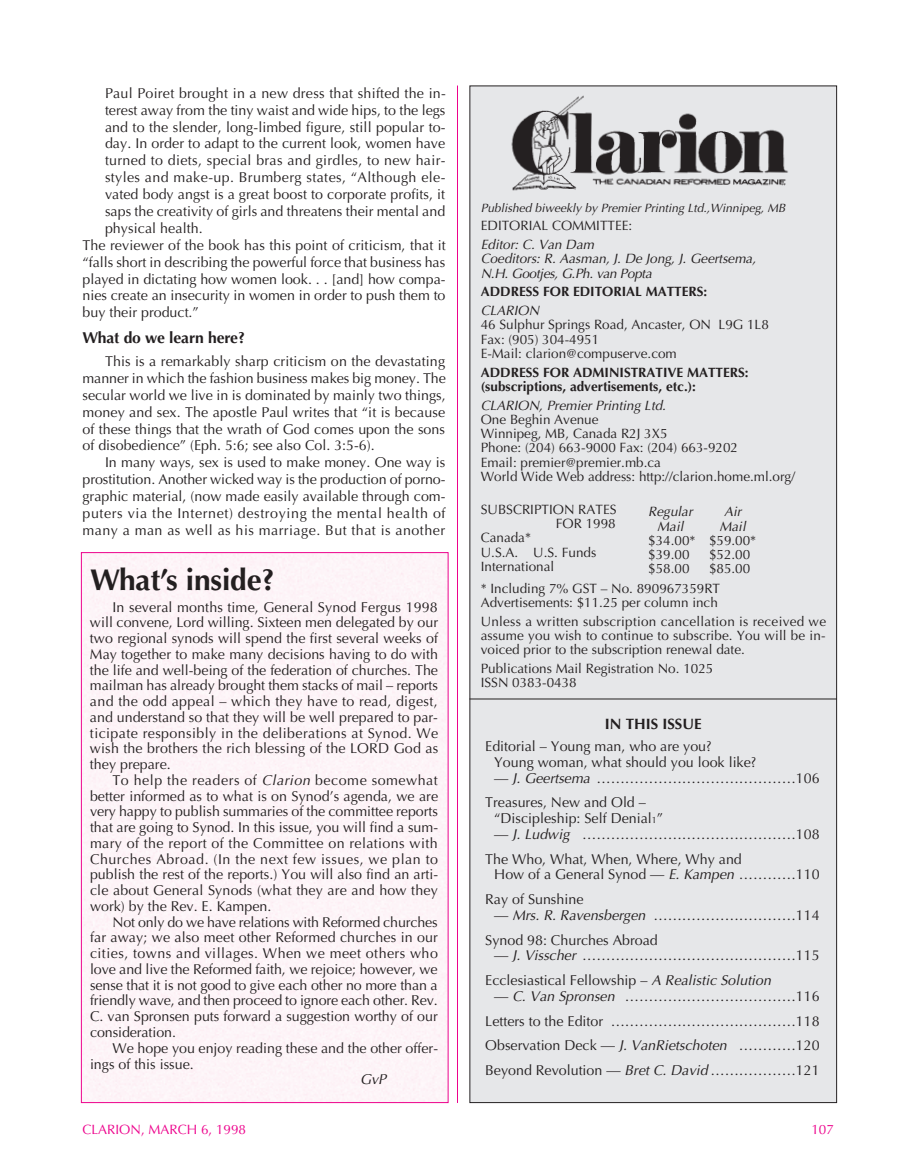
<style>
.page{position:relative;width:918px;height:1175px;background:#fff}
.page>*{position:absolute;margin:0;border:0;box-sizing:border-box;transform-origin:0 0}
.t1{font:700 30px "Optima";letter-spacing:-.005em;color:#231f20}
.t2{font:700 15.75px "Optima";letter-spacing:-.005em;color:#231f20}
.t3{font:700 15px "Optima";color:#231f20}
.t4{font:14.25px/15.8px "Optima";color:#231f20}
.t5{font:14.25px "Optima";letter-spacing:.025em;color:#231f20}
.t6{font:14.25px "Optima";letter-spacing:.02em;color:#231f20}
.t7{font:italic 14.25px "Optima";color:#231f20}
.t8{font:13.5px/14.2px "Optima";color:#231f20}
.t9{font:italic 13.5px/14.2px "Optima";color:#231f20;text-align:center}
.t10{font:700 13.5px/14.2px "Optima";color:#231f20}
.t11{font:13.5px "Optima";color:#ed028c}
.t12{font:italic 12px "Optima";color:#231f20}
.s1{font-style:italic}
.s2{font-size:9px}
</style>
<div class="page">
<hr style="left:457px;top:86px;width:1px;height:1016px;background:#ed028c">
<div style="left:470px;top:86px;width:366px;height:1016px;background:#e6e7e9"></div>
<img style="left:511px;top:95px;width:277px;height:96px">
<hr style="left:470px;top:698px;width:367px;height:1px;background:#231f20">
<p class="t6" style="left:105px;top:87px;width:342px">Paul Poiret brought in a new dress that shifted the in-</p>
<p class="t4" style="left:105px;top:103px;width:342px">terest away from the tiny waist and wide hips, to the legs</p>
<p class="t4" style="left:105px;top:120px;width:342px">and to the slender, long-limbed figure, still popular to-</p>
<p class="t4" style="left:105px;top:137px;width:342px">day. In order to adapt to the current look, women have</p>
<p class="t5" style="left:105px;top:155px;width:342px">turned to diets, special bras and girdles, to new hair-</p>
<p class="t5" style="left:105px;top:171px;width:342px">styles and make-up. Brumberg states, “Although ele-</p>
<p class="t4" style="left:105px;top:188px;width:342px">vated body angst is a great boost to corporate profits, it</p>
<p class="t4" style="left:105px;top:205px;width:342px">saps the creativity of girls and threatens their mental and</p>
<p class="t4" style="left:105px;top:221px;width:99px">physical health.</p>
<p class="t4" style="left:82px;top:238px;width:365px">The reviewer of the book has this point of criticism, that it</p>
<p class="t4" style="left:82px;top:255px;width:364px">“falls short in describing the powerful force that business has</p>
<p class="t4" style="left:82px;top:272px;width:365px">played in dictating how women look. . . [and] how compa-</p>
<p class="t4" style="left:82px;top:289px;width:365px">nies create an insecurity in women in order to push them to</p>
<p class="t4" style="left:82px;top:306px;width:118px">buy their product.”</p>
<p class="t2" style="left:82px;top:331px;width:164px">What do we learn here?</p>
<p class="t4" style="left:82px;top:354px;width:365px;line-height:17px;text-align:justify;text-indent:23px">This is a remarkably sharp criticism on the devastating manner in which the fashion business makes big money. The secular world we live in is dominated by mainly two things, money and sex. The apostle Paul writes that “it is because of these things that the wrath of God comes upon the sons of disobedience” (Eph. 5:6; see also Col. 3:5-6).</p>
<p class="t4" style="left:83px;top:455px;width:365px;line-height:17px;text-align:justify;text-indent:23px">In many ways, sex is used to make money. One way is prostitution. Another wicked way is the production of porno&shy;graphic material, (now made easily available through com&shy;puters via the Internet) destroying the mental health of many a man as well as his marriage. But that is another</p>
<h1 class="t1" style="left:90px;top:567px;width:186px">What’s inside?</h1>
<p class="t4" style="left:90px;top:600px;width:350px;text-align:justify;text-indent:23px">In several months time, General Synod Fergus 1998 will convene, Lord willing. Sixteen men delegated by our two regional synods will spend the first several weeks of May together to make many decisions having to do with the life and well-being of the federation of churches. The mailman has already brought them stacks of mail – reports and the odd appeal – which they have to read, digest, and understand so that they will be well prepared to par&shy;ticipate responsibly in the deliberations at Synod. We wish the brothers the rich blessing of the LORD God as they prepare.</p>
<p class="t4" style="left:90px;top:773px;width:350px;text-align:justify;text-indent:22px">To help the readers of <span class="s1">Clarion</span> become somewhat better informed as to what is on Synod’s agenda, we are very happy to publish summaries of the committee reports that are going to Synod. In this issue, you will find a sum&shy;mary of the report of the Committee on relations with Churches Abroad. (In the next few issues, we plan to publish the rest of the reports.) You will also find an arti&shy;cle about General Synods (what they are and how they work) by the Rev. E. Kampen.</p>
<p class="t4" style="left:90px;top:915px;width:350px;text-align:justify;text-indent:23px">Not only do we have relations with Reformed churches far away; we also meet other Reformed churches in our cities, towns and villages. When we meet others who love and live the Reformed faith, we rejoice; however, we sense that it is not good to give each other no more than a friendly wave, and then proceed to ignore each other. Rev.<br>C. van Spronsen puts forward a suggestion worthy of our consideration.</p>
<p class="t4" style="left:90px;top:1041px;width:350px;text-indent:22px">We hope you enjoy reading these and the other offer&shy;ings of this issue.</p>
<p class="t7" style="left:360px;top:1073px;width:28px">GvP</p>
<p class="t12" style="left:481px;top:203px;width:306px">Published biweekly by Premier Printing Ltd.,Winnipeg, MB</p>
<p class="t8" style="left:481px;top:220px;width:153px">EDITORIAL COMMITTEE:</p>
<p class="t9" style="left:481px;top:239px;width:277px;text-align:left">Editor: C. Van Dam<br>Coeditors: R. Aasman, J. De Jong, J. Geertsema,<br>N.H. Gootjes, G.Ph. van Popta</p>
<p class="t10" style="left:481px;top:286px;width:228px">ADDRESS FOR EDITORIAL MATTERS:</p>
<p class="t9" style="left:481px;top:305px;width:60px">CLARION</p>
<p class="t8" style="left:481px;top:319px;width:290px">46 Sulphur Springs Road, Ancaster, ON L9G 1L8<br>Fax: (905) 304-4951<br>E-Mail: clarion@compuserve.com</p>
<p class="t10" style="left:481px;top:366px;width:269px">ADDRESS FOR ADMINISTRATIVE MATTERS: (subscriptions, advertisements, etc.):</p>
<p class="t9" style="left:481px;top:399px;width:187px">CLARION, Premier Printing Ltd.</p>
<p class="t8" style="left:481px;top:413px;width:316px">One Beghin Avenue<br>Winnipeg, MB, Canada R2J 3X5<br>Phone: (204) 663-9000 Fax: (204) 663-9202<br>Email: premier@premier.mb.ca<br>World Wide Web address: http://clarion.home.ml.org/</p>
<p class="t8" style="left:481px;top:503px;width:137px">SUBSCRIPTION RATES</p>
<p class="t8" style="left:556px;top:518px;width:62px">FOR 1998</p>
<p class="t8" style="left:481px;top:532px;width:52px">Canada*</p>
<p class="t8" style="left:481px;top:546px;width:117px">U.S.A. U.S. Funds</p>
<p class="t8" style="left:481px;top:560px;width:75px">International</p>
<p class="t8" style="left:481px;top:582px;width:241px">* Including 7% GST – No. 890967359RT<br>Advertisements: $11.25 per column inch</p>
<p class="t8" style="left:481px;top:615px;width:347px;text-align:justify">Unless a written subscription cancellation is received we assume you wish to continue to subscribe. You will be in&shy;voiced prior to the subscription renewal date.</p>
<p class="t8" style="left:481px;top:662px;width:234px">Publications Mail Registration No. 1025<br>ISSN 0383-0438</p>
<p class="t3" style="left:605px;top:718px;width:98px">IN THIS ISSUE</p>
<p class="t4" style="left:494px;top:739px;width:264px;text-indent:-9px">Editorial – Young man, who are you?<br>Young woman, what should you look like?</p>
<p class="t4" style="left:485px;top:766px;width:336px;line-height:24.8px;text-indent:9px">— <span class="s1">J. Geertsema</span> ……………………………………106<br>Treasures, New and Old –</p>
<p class="t4" style="left:494px;top:811px;width:170px">“Discipleship: Self Denial<span class="s2">1</span>”</p>
<p class="t4" style="left:485px;top:823px;width:336px;line-height:24.8px;text-indent:9px">— <span class="s1">J. Ludwig</span> ………………………………………108<br>The Who, What, When, Where, Why and</p>
<p class="t4" style="left:485px;top:863px;width:336px;line-height:24.8px;text-indent:9px">How of a General Synod — <span class="s1">E. Kampen</span> …………110<br>Ray of Sunshine</p>
<p class="t4" style="left:485px;top:904px;width:336px;line-height:24.8px;text-indent:9px">— <span class="s1">Mrs. R. Ravensbergen</span> …………………………114<br>Synod 98: Churches Abroad</p>
<p class="t4" style="left:485px;top:944px;width:336px;line-height:24.8px;text-indent:9px">— <span class="s1">J. Visscher</span> ………………………………………115<br>Ecclesiastical Fellowship – <span class="s1">A Realistic Solution</span></p>
<p class="t4" style="left:485px;top:985px;width:336px;line-height:24.8px;text-align:justify;text-indent:9px">— <span class="s1">C. Van Spronsen</span> ………………………………116<br>Letters to the Editor …………………………………118<br>Observation Deck — <span class="s1">J. VanRietschoten</span> …………120<br>Beyond Revolution — <span class="s1">Bret C. David</span> ………………121</p>
<p class="t9" style="left:648px;top:506px;width:46px">Regular<br>Mail</p>
<p class="t8" style="left:648px;top:534px;width:49px">$34.00* $39.00 $58.00</p>
<p class="t9" style="left:719px;top:506px;width:28px">Air<br>Mail</p>
<p class="t8" style="left:709px;top:534px;width:49px">$59.00* $52.00 $85.00</p>
<p class="t11" style="left:82px;top:1123px;width:165px">CLARION, MARCH 6, 1998</p>
<p class="t11" style="left:811px;top:1123px;width:24px">107</p>
</div>
